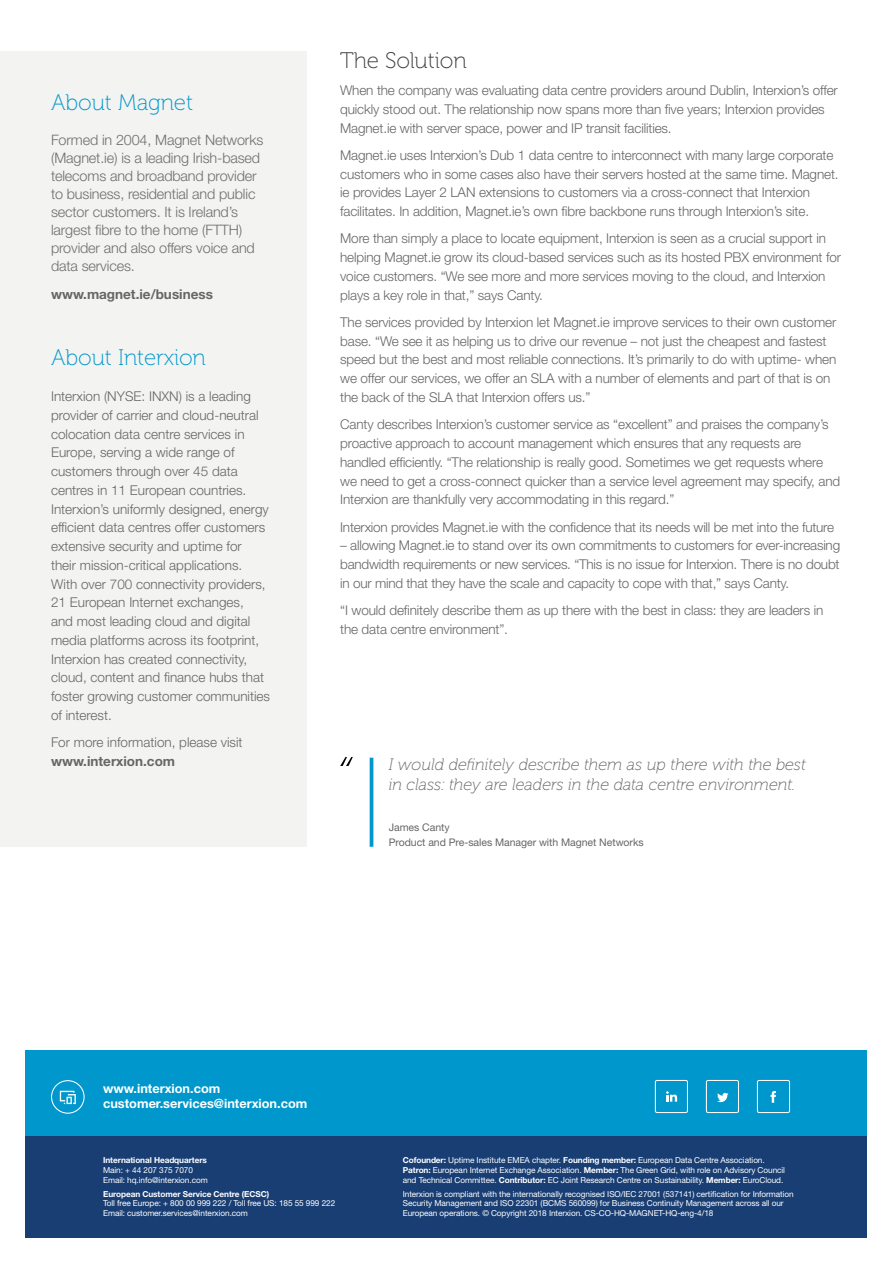
<style>
.page{position:relative;width:893px;height:1263px;background:#fff}
.page>*{position:absolute;margin:0;border:0;box-sizing:border-box;transform-origin:0 0}
.t1{font:22.5px "Museo 100";letter-spacing:-.005em;color:#0098cc}
.t2{font:22.5px "Museo 100";letter-spacing:-.005em;color:#3c3c3c}
.t3{font:italic 16.5px/20.2px "Museo 100";color:#666665}
.t4{font:300 14.4px/18px "Helvetica Neue LT Std";letter-spacing:-.01em;color:#706f6f}
.t5{font:300 13.5px/18.8px "Helvetica Neue LT Std";letter-spacing:-.01em;color:#666665}
.t6{font:700 13.5px "Helvetica Neue LT Std";color:#666665}
.t7{font:700 12.75px/15px "Helvetica Neue LT Std";color:#fff}
.t8{font:10.5px/15px "Helvetica Neue LT Std";letter-spacing:-.005em;color:#666665}
.t9{font:8.25px/9.8px "Helvetica Neue LT Std";letter-spacing:-.01em;color:#fff}
.t10{font:700 8.25px "Helvetica Neue LT Std";letter-spacing:-.01em;color:#fff}
.s1{font-weight:700}
</style>
<div class="page">
<div style="left:26px;top:1135px;width:841px;height:102px;background:#193e74"></div>
<div style="left:26px;top:1050px;width:841px;height:85px;background:#0098cc"></div>
<svg style="left:60px;top:1091px;width:16px;height:13px"></svg>
<div style="left:51px;top:1080px;width:34px;height:34px;border:1px solid #fff;border-radius:50%"></div>
<div style="left:0;top:51px;width:306px;height:795px;background:#f3f3f2"></div>
<svg style="left:666px;top:1091px;width:11px;height:11px"></svg>
<div style="left:655px;top:1080px;width:33px;height:33px;border:1px solid #fff;border-radius:2px"></div>
<svg style="left:717px;top:1093px;width:11px;height:9px"></svg>
<div style="left:706px;top:1080px;width:33px;height:33px;border:1px solid #fff;border-radius:2px"></div>
<svg style="left:770px;top:1091px;width:6px;height:12px"></svg>
<div style="left:757px;top:1080px;width:33px;height:33px;border:1px solid #fff;border-radius:2px"></div>
<hr style="left:370px;top:758px;width:3px;height:89px;background:#0098cc">
<svg style="left:340px;top:757px;width:13px;height:9px"></svg>
<h1 class="t1" style="left:51px;top:91px;width:144px">About Magnet</h1>
<p class="t4" style="left:51px;top:131px;width:214px">Formed in 2004, Magnet Networks (Magnet.ie) is a leading Irish-based telecoms and broadband provider to business, residential and public sector customers. It is Ireland’s largest fibre to the home (FTTH) provider and also offers voice and data services.</p>
<p class="t6" style="left:51px;top:286px;width:163px">www.magnet.ie/business</p>
<h1 class="t1" style="left:51px;top:346px;width:156px">About Interxion</h1>
<p class="t5" style="left:51px;top:387px;width:221px">Interxion (NYSE: INXN) is a leading provider of carrier and cloud-neutral colocation data centre services in Europe, serving a wide range of customers through over 45 data centres in 11 European countries.<br>Interxion’s uniformly designed, energy efficient data centres offer customers extensive security and uptime for their mission-critical applications.<br>With over 700 connectivity providers, 21 European Internet exchanges,<br>and most leading cloud and digital media platforms across its footprint, Interxion has created connectivity, cloud, content and finance hubs that foster growing customer communities of interest.</p>
<p class="t5" style="left:51px;top:733px;width:193px">For more information, please visit</p>
<p class="t6" style="left:51px;top:753px;width:126px">www.interxion.com</p>
<h1 class="t2" style="left:340px;top:48px;width:128px">The Solution</h1>
<p class="t5" style="left:340px;top:81px;width:499px">When the company was evaluating data centre providers around Dublin, Interxion’s offer quickly stood out. The relationship now spans more than five years; Interxion provides<br>Magnet.ie with server space, power and IP transit facilities.</p>
<p class="t5" style="left:340px;top:145px;width:500px">Magnet.ie uses Interxion’s Dub 1 data centre to interconnect with many large corporate customers who in some cases also have their servers hosted at the same time. Magnet. ie provides Layer 2 LAN extensions to customers via a cross-connect that Interxion facilitates. In addition, Magnet.ie’s own fibre backbone runs through Interxion’s site.</p>
<p class="t5" style="left:340px;top:229px;width:502px">More than simply a place to locate equipment, Interxion is seen as a crucial support in helping Magnet.ie grow its cloud-based services such as its hosted PBX environment for voice customers. “We see more and more services moving to the cloud, and Interxion plays a key role in that,” says Canty.</p>
<p class="t5" style="left:340px;top:312px;width:498px">The services provided by Interxion let Magnet.ie improve services to their own customer base. “We see it as helping us to drive our revenue – not just the cheapest and fastest speed but the best and most reliable connections. It’s primarily to do with uptime- when we offer our services, we offer an SLA with a number of elements and part of that is on the back of the SLA that Interxion offers us.”</p>
<p class="t5" style="left:340px;top:415px;width:501px">Canty describes Interxion’s customer service as “excellent” and praises the company’s proactive approach to account management which ensures that any requests are handled efficiently. “The relationship is really good. Sometimes we get requests where we need to get a cross-connect quicker than a service level agreement may specify, and Interxion are thankfully very accommodating in this regard.”</p>
<p class="t5" style="left:340px;top:517px;width:495px">Interxion provides Magnet.ie with the confidence that its needs will be met into the future</p>
<p class="t5" style="left:340px;top:536px;width:501px;text-align:justify">– allowing Magnet.ie to stand over its own commitments to customers for ever-increasing bandwidth requirements or new services. “This is no issue for Interxion. There is no doubt in our mind that they have the scale and capacity to cope with that,” says Canty.</p>
<p class="t5" style="left:340px;top:601px;width:485px">“I would definitely describe them as up there with the best in class: they are leaders in the data centre environment”.</p>
<p class="t3" style="left:389px;top:754px;width:419px">I would definitely describe them as up there with the best in class: they are leaders in the data centre environment.</p>
<p class="t8" style="left:389px;top:819px;width:256px">James Canty<br>Product and Pre-sales Manager with Magnet Networks</p>
<p class="t7" style="left:103px;top:1080px;width:206px">www.interxion.com customer.services@interxion.com</p>
<p class="t10" style="left:103px;top:1155px;width:105px">International Headquarters</p>
<p class="t9" style="left:103px;top:1165px;width:106px">Main: + 44 207 375 7070<br>Email: hq.info@interxion.com</p>
<p class="t10" style="left:103px;top:1189px;width:168px">European Customer Service Centre (ECSC)</p>
<p class="t9" style="left:103px;top:1198px;width:234px">Toll free Europe: + 800 00 999 222 / Toll free US: 185 55 999 222<br>Email: customer.services@interxion.com</p>
<p class="t9" style="left:403px;top:1155px;width:384px"><span class="s1">Cofounder:</span> Uptime Institute EMEA chapter. <span class="s1">Founding member:</span> European Data Centre Association.<br><span class="s1">Patron:</span> European Internet Exchange Association. <span class="s1">Member:</span> The Green Grid, with role on Advisory Council and Technical Committee. <span class="s1">Contributor:</span> EC Joint Research Centre on Sustainability. <span class="s1">Member:</span> EuroCloud.</p>
<p class="t9" style="left:403px;top:1189px;width:392px">Interxion is compliant with the internationally recognised ISO/IEC 27001 (537141) certification for Information<br>Security Management and ISO 22301 (BCMS 560099) for Business Continuity Management across all our<br>European operations. © Copyright 2018 Interxion. CS-CO-HQ-MAGNET-HQ-eng-4/18</p>
</div>
